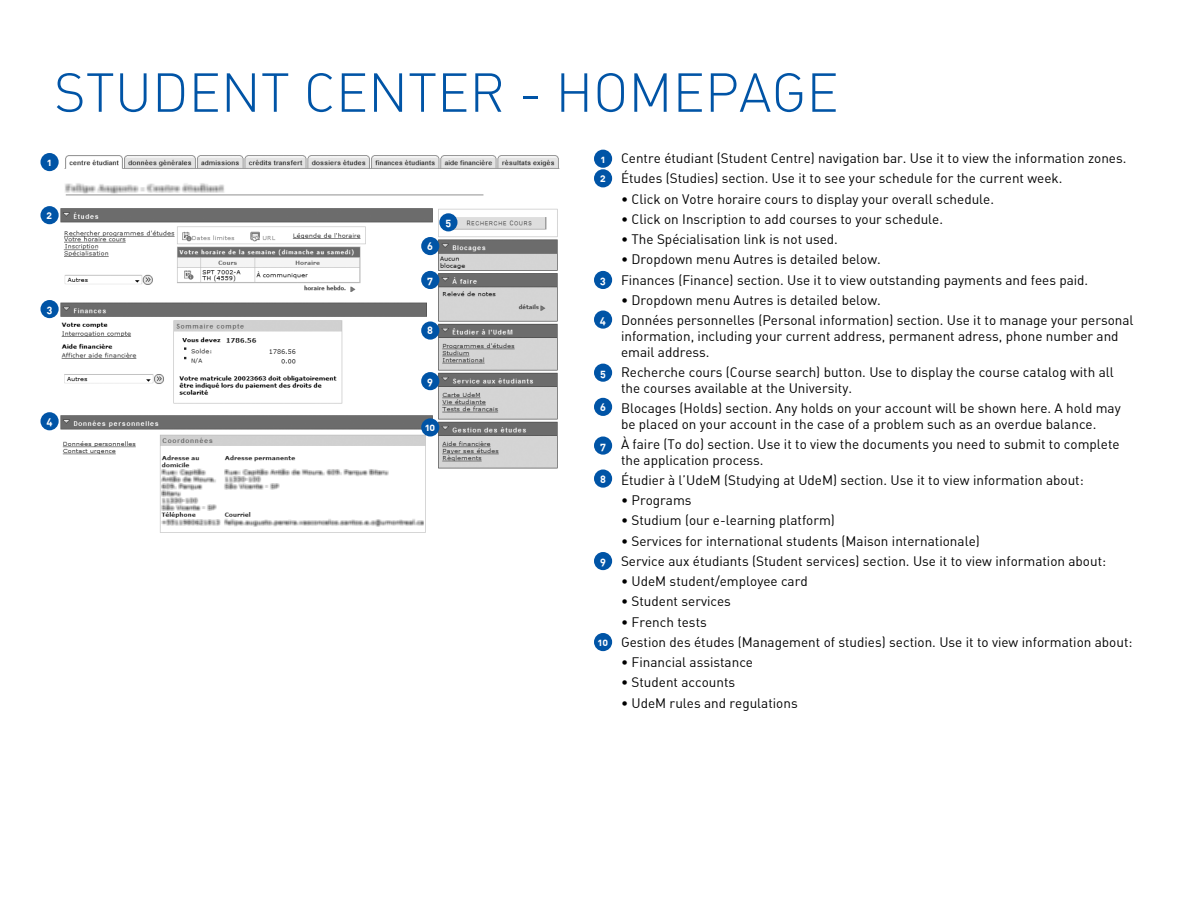
<style>
.page{position:relative;width:1188px;height:918px;background:#fff}
.page>*{position:absolute;margin:0;border:0;box-sizing:border-box;transform-origin:0 0}
.t1{font:300 54px "DIN Alternate";color:#0054a6}
.t2{font:13.5px/20.2px "DIN Alternate";color:#000}
.t3{font:700 10.5px/19.6px "DIN Alternate";color:#fff}
</style>
<div class="page">
<img style="left:55px;top:155px;width:505px;height:378px">
<div style="left:594px;top:150px;width:18px;height:18px;background:#0054a6;border-radius:50%"></div>
<div style="left:594px;top:169px;width:18px;height:18px;background:#0054a6;border-radius:50%"></div>
<div style="left:594px;top:271px;width:18px;height:18px;background:#0054a6;border-radius:50%"></div>
<div style="left:594px;top:311px;width:18px;height:18px;background:#0054a6;border-radius:50%"></div>
<div style="left:594px;top:364px;width:18px;height:18px;background:#0054a6;border-radius:50%"></div>
<div style="left:594px;top:398px;width:18px;height:18px;background:#0054a6;border-radius:50%"></div>
<div style="left:594px;top:437px;width:18px;height:18px;background:#0054a6;border-radius:50%"></div>
<div style="left:594px;top:470px;width:18px;height:18px;background:#0054a6;border-radius:50%"></div>
<div style="left:594px;top:552px;width:18px;height:18px;background:#0054a6;border-radius:50%"></div>
<div style="left:594px;top:633px;width:18px;height:18px;background:#0054a6;border-radius:50%"></div>
<div style="left:40px;top:300px;width:19px;height:18px;background:#0054a6;border-radius:50%"></div>
<div style="left:40px;top:412px;width:19px;height:18px;background:#0054a6;border-radius:50%"></div>
<div style="left:421px;top:237px;width:18px;height:18px;background:#0054a6;border-radius:50%"></div>
<div style="left:439px;top:213px;width:19px;height:18px;background:#0054a6;border-radius:50%"></div>
<div style="left:421px;top:271px;width:18px;height:18px;background:#0054a6;border-radius:50%"></div>
<div style="left:421px;top:321px;width:18px;height:19px;background:#0054a6;border-radius:50%"></div>
<div style="left:421px;top:372px;width:18px;height:18px;background:#0054a6;border-radius:50%"></div>
<div style="left:421px;top:418px;width:18px;height:18px;background:#0054a6;border-radius:50%"></div>
<div style="left:40px;top:153px;width:19px;height:18px;background:#0054a6;border-radius:50%"></div>
<div style="left:40px;top:206px;width:19px;height:18px;background:#0054a6;border-radius:50%"></div>
<h1 class="t1" style="left:54px;top:59px;width:786px">STUDENT CENTER - HOMEPAGE</h1>
<p class="t3" style="left:47px;top:152px;width:6px">1</p>
<p class="t3" style="left:47px;top:205px;width:7px">2</p>
<p class="t3" style="left:47px;top:299px;width:7px">3</p>
<p class="t3" style="left:46px;top:411px;width:8px">4</p>
<p class="t3" style="left:427px;top:236px;width:7px">6</p>
<p class="t3" style="left:427px;top:270px;width:7px">7</p>
<p class="t3" style="left:445px;top:212px;width:7px">5</p>
<p class="t3" style="left:427px;top:320px;width:7px">8</p>
<p class="t3" style="left:427px;top:371px;width:7px">9</p>
<p class="t3" style="left:425px;top:417px;width:12px">10</p>
<p class="t3" style="left:600px;top:149px;width:7px">1<br>2</p>
<p class="t3" style="left:600px;top:270px;width:7px">3</p>
<p class="t3" style="left:600px;top:309px;width:8px">4</p>
<p class="t3" style="left:600px;top:363px;width:7px">5</p>
<p class="t3" style="left:600px;top:397px;width:7px">6</p>
<p class="t3" style="left:600px;top:435px;width:7px">7</p>
<p class="t3" style="left:600px;top:468px;width:7px">8</p>
<p class="t3" style="left:600px;top:551px;width:7px">9</p>
<p class="t3" style="left:598px;top:632px;width:12px">10</p>
<p class="t2" style="left:621px;top:148px;width:507px">Centre étudiant (Student Centre) navigation bar. Use it to view the information zones.<br>Études (Studies) section. Use it to see your schedule for the current week.</p>
<p class="t2" style="left:621px;top:188px;width:375px">• Click on Votre horaire cours to display your overall schedule.</p>
<p class="t2" style="left:621px;top:209px;width:324px">• Click on Inscription to add courses to your schedule.</p>
<p class="t2" style="left:621px;top:229px;width:218px">• The Spécialisation link is not used.</p>
<p class="t2" style="left:621px;top:249px;width:469px">• Dropdown menu Autres is detailed below.<br>Finances (Finance) section. Use it to view outstanding payments and fees paid.</p>
<p class="t2" style="left:621px;top:290px;width:514px">• Dropdown menu Autres is detailed below.<br>Données personnelles (Personal information) section. Use it to manage your personal</p>
<p class="t2" style="left:621px;top:328px;width:499px;line-height:15.8px">information, including your current address, permanent adress, phone number and email address.</p>
<p class="t2" style="left:621px;top:364px;width:494px;line-height:15.8px">Recherche cours (Course search) button. Use to display the course catalog with all the courses available at the University.</p>
<p class="t2" style="left:621px;top:400px;width:501px;line-height:15.8px">Blocages (Holds) section. Any holds on your account will be shown here. A hold may be placed on your account in the case of a problem such as an overdue balance.</p>
<p class="t2" style="left:621px;top:436px;width:500px;line-height:15.8px">À faire (To do) section. Use it to view the documents you need to submit to complete the application process.</p>
<p class="t2" style="left:621px;top:470px;width:464px">Étudier à l’UdeM (Studying at UdeM) section. Use it to view information about:</p>
<p class="t2" style="left:621px;top:490px;width:72px">• Programs</p>
<p class="t2" style="left:621px;top:510px;width:216px">• Studium (our e-learning platform)</p>
<p class="t2" style="left:621px;top:530px;width:487px">• Services for international students (Maison internationale)<br>Service aux étudiants (Student services) section. Use it to view information about:</p>
<p class="t2" style="left:621px;top:571px;width:188px">• UdeM student/employee card</p>
<p class="t2" style="left:621px;top:591px;width:111px">• Student services</p>
<p class="t2" style="left:621px;top:611px;width:513px">• French tests<br>Gestion des études (Management of studies) section. Use it to view information about:</p>
<p class="t2" style="left:621px;top:652px;width:134px">• Financial assistance</p>
<p class="t2" style="left:621px;top:672px;width:116px">• Student accounts</p>
<p class="t2" style="left:621px;top:692px;width:178px">• UdeM rules and regulations</p>
</div>
